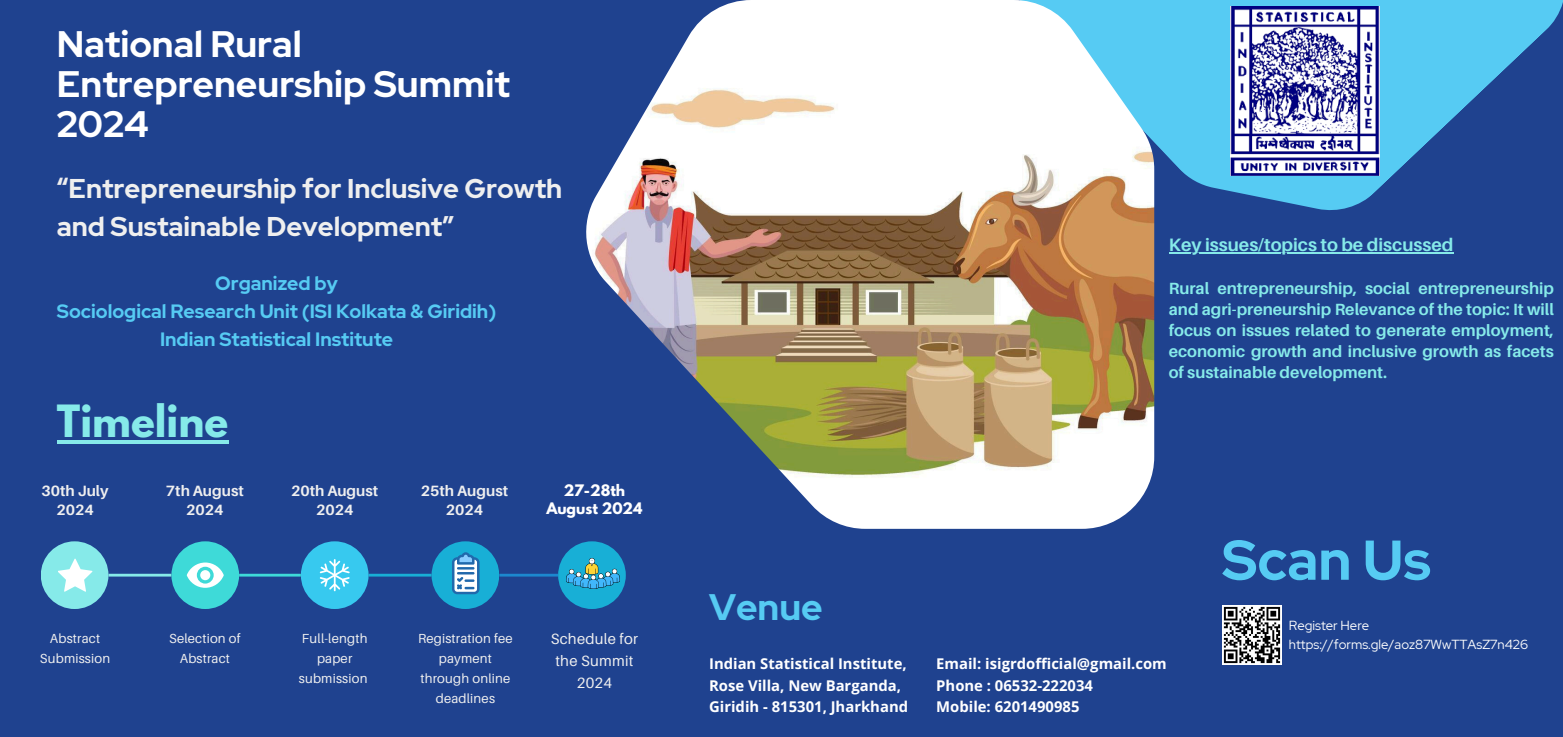
<style>
.page{position:relative;width:1563px;height:737px;background:#1f428f}
.page>*{position:absolute;margin:0;border:0;box-sizing:border-box;transform-origin:0 0}
.t1{font:700 56px "Red Hat Display";color:#56cbf3}
.t2{font:700 39.38px "League Spartan";color:#86eae9}
.t3{font:700 36.75px/40.1px "Red Hat Display";color:#fff}
.t4{font:700 36.75px "Red Hat Display";color:#56cbf3}
.t5{font:700 27.12px/37.4px "Red Hat Display";color:#efefef}
.t6{font:700 19.25px/28.2px "Red Hat Display";color:#56cbf3;text-align:center}
.t7{font:700 18.03px "Aileron";color:#86eae9}
.t8{font:700 16.28px/21px "Aileron";color:#86eae9;text-align:justify}
.t9{font:700 14.96px/19.2px "Aileron";color:#efefef;text-align:center}
.t10{font:700 14.88px/21.7px "Open Sans";color:#fff}
.t11{font:14.88px/21.7px "Aileron";letter-spacing:.015em;color:#efefef;text-align:center}
.t12{font:700 14.09px/17.7px "League Spartan";color:#fff;text-align:center}
.t13{font:13.12px/19.7px "Aileron";letter-spacing:.015em;color:#efefef;text-align:center}
.t14{font:13.12px/19.7px "Red Hat Display";color:#fff}
</style>
<div class="page">
<svg style="left:1154px;top:0;width:409px;height:213px;fill:#56cbf3"></svg>
<img style="left:586px;top:0;width:568px;height:529px">
<img style="left:1230px;top:7px;width:149px;height:168px">
<hr style="left:108px;top:574px;width:63px;height:3px;background:#86eae9">
<hr style="left:239px;top:574px;width:62px;height:3px;background:#3edad8">
<hr style="left:368px;top:574px;width:63px;height:3px;background:#18afd6">
<hr style="left:499px;top:574px;width:59px;height:3px;background:#1c88cf">
<div style="left:41px;top:541px;width:67px;height:68px;background:#86eae9;border-radius:50%"></div>
<svg style="left:58px;top:559px;width:34px;height:33px"></svg>
<div style="left:171px;top:541px;width:68px;height:68px;background:#3edad8;border-radius:50%"></div>
<svg style="left:187px;top:563px;width:37px;height:25px"></svg>
<div style="left:301px;top:541px;width:67px;height:68px;background:#37c9ef;border-radius:50%"></div>
<svg style="left:320px;top:559px;width:30px;height:32px"></svg>
<div style="left:431px;top:541px;width:68px;height:68px;background:#18afd6;border-radius:50%"></div>
<div style="left:558px;top:541px;width:68px;height:68px;background:#18afd6;border-radius:50%"></div>
<img style="left:1222px;top:606px;width:59px;height:59px">
<img style="left:567px;top:558px;width:52px;height:30px">
<svg style="left:452px;top:552px;width:27px;height:42px"></svg>
<hr style="left:57px;top:440px;width:171px;height:4px;background:#86eae9">
<hr style="left:1168px;top:253px;width:285px;height:1px;background:#86eae9">
<p class="t3" style="left:57px;top:24px;width:454px">National Rural<br>Entrepreneurship Summit<br>2024</p>
<p class="t5" style="left:57px;top:170px;width:507px">“Entrepreneurship for Inclusive Growth and Sustainable Development”</p>
<p class="t6" style="left:57px;top:269px;width:441px">Organized by<br>Sociological Research Unit (ISI Kolkata &amp; Giridih)<br>Indian Statistical Institute</p>
<p class="t2" style="left:57px;top:402px;width:173px">Timeline</p>
<h3 class="t9" style="left:42px;top:481px;width:68px">30th July<br>2024</h3>
<h2 class="t13" style="left:40px;top:629px;width:72px">Abstract<br>Submission</h2>
<h5 class="t9" style="left:166px;top:481px;width:79px">7th August<br>2024</h5>
<h5 class="t13" style="left:169px;top:629px;width:73px">Selection of<br>Abstract</h5>
<h2 class="t9" style="left:291px;top:481px;width:89px">20th August<br>2024</h2>
<h4 class="t9" style="left:421px;top:481px;width:89px">25th August<br>2024</h4>
<p class="t12" style="left:546px;top:484px;width:98px">27-28th<br>August 2024</p>
<h4 class="t13" style="left:299px;top:629px;width:70px">Full-length paper submission</h4>
<h4 class="t13" style="left:418px;top:629px;width:96px">Registration fee payment through online deadlines</h4>
<p class="t11" style="left:551px;top:628px;width:88px">Schedule for the Summit<br>2024</p>
<h2 class="t7" style="left:1168px;top:234px;width:286px">Key issues/topics to be discussed</h2>
<h6 class="t8" style="left:1168px;top:278px;width:386px">Rural entrepreneurship, social entrepreneurship and agri-preneurship Relevance of the topic: It will focus on issues related to generate employment, economic growth and inclusive growth as facets of sustainable development.</h6>
<p class="t4" style="left:709px;top:583px;width:115px">Venue</p>
<p class="t10" style="left:709px;top:652px;width:200px">Indian Statistical Institute,<br>Rose Villa, New Barganda,<br>Giridih - 815301, Jharkhand</p>
<h1 class="t10" style="left:936px;top:652px;width:232px">Email: isigrdofficial@gmail.com<br>Phone : 06532-222034<br>Mobile: 6201490985</h1>
<p class="t1" style="left:1222px;top:523px;width:210px">Scan Us</p>
<h4 class="t14" style="left:1289px;top:615px;width:241px">Register Here https://forms.gle/aoz87WwTTAsZ7n426</h4>
</div>
